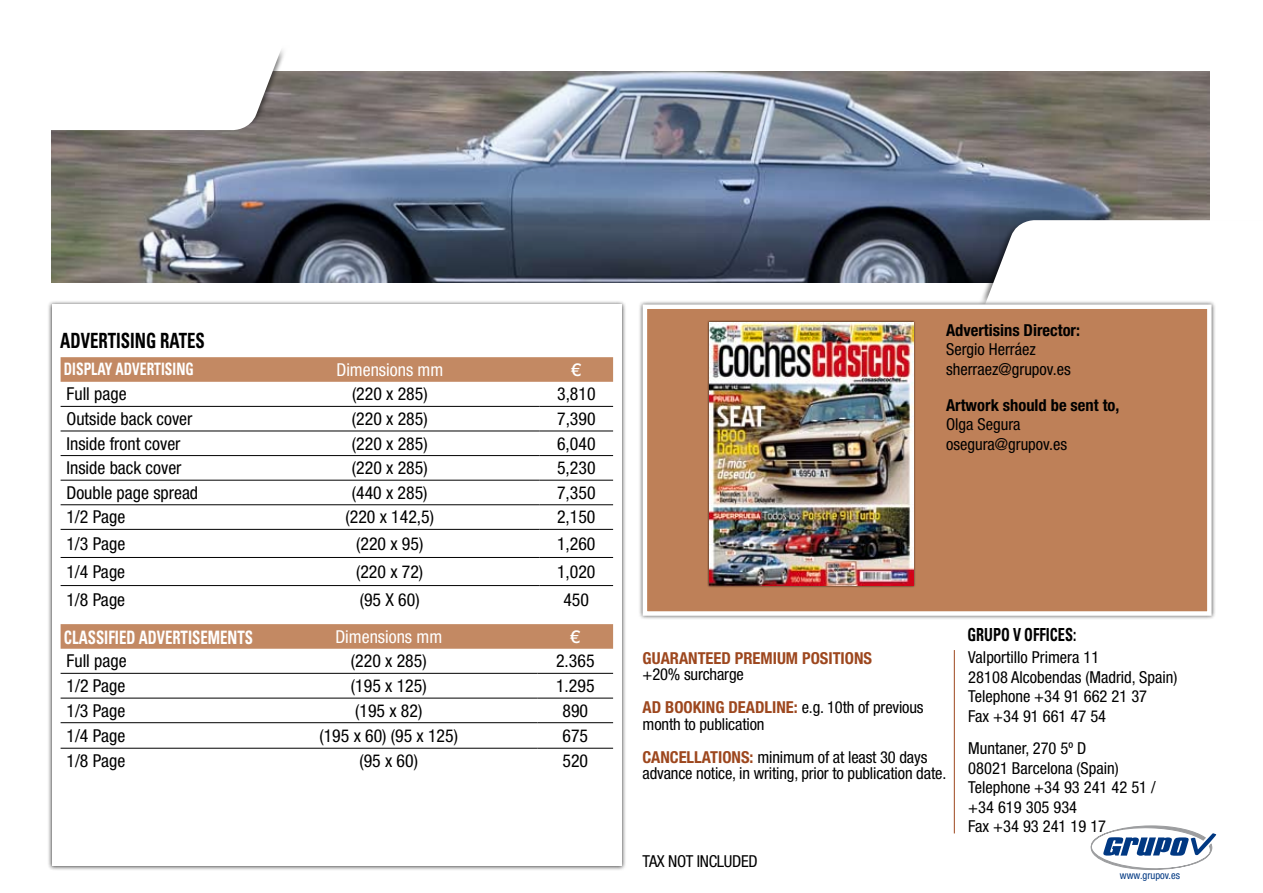
<style>
.page{position:relative;width:1263px;height:893px;background:#fff}
.page>*{position:absolute;margin:0;border:0;box-sizing:border-box;transform-origin:0 0}
.t1{font:700 condensed 21px "Univers LT Std";color:#000;scale:.8 1}
.t2{font:700 condensed 18.45px "Univers LT Std";color:#fff;scale:.8 1}
.t3{font:700 condensed 18px "Univers LT Std";color:#000;scale:.8 1}
.t4{font:condensed 17.85px "Helvetica Neue LT Std";color:#000}
.t5{font:condensed 17.85px "Helvetica Neue LT Std";color:#fff}
.t6{font:500 17.85px "Helvetica Neue LT Std";color:#fff}
.t7{font:700 condensed 17.1px "Univers LT Std";color:#fff;scale:.8 1}
.t8{font:condensed 16.5px/19.5px "Helvetica Neue LT Std";color:#000}
.t9{font:700 condensed 16.5px "Helvetica Neue LT Std";color:#9d471e}
.t10{font:700 condensed 16.5px "Helvetica Neue LT Std";color:#000}
.t11{font:condensed 16.5px "Helvetica Neue LT Std";letter-spacing:-.02em;color:#000}
.t12{font:condensed 10.5px "Helvetica Neue LT Std";color:#003882}
.s1{font-weight:700;color:#9d471e}
</style>
<div class="page">
<img style="left:52px;top:72px;width:1158px;height:210px">
<div style="left:0;top:0;width:332px;height:136px;background:#000;opacity:.5"></div>
<svg style="left:0;top:80px;width:323px;height:50px"></svg>
<div style="left:0;top:0;width:491px;height:80px;background:#fff"></div>
<svg style="left:945px;top:220px;width:265px;height:71px"></svg>
<div style="left:47px;top:300px;width:585px;height:577px;background:#000;opacity:.75"></div>
<div style="left:52px;top:304px;width:569px;height:562px;background:#fff"></div>
<div style="left:638px;top:300px;width:584px;height:326px;background:#000;opacity:.75"></div>
<div style="left:643px;top:304px;width:568px;height:312px;background:#be8058;border:4px solid #fff"></div>
<div style="left:708px;top:320px;width:213px;height:273px;background:#000;opacity:.75"></div>
<img style="left:710px;top:322px;width:203px;height:264px">
<svg style="left:1091px;top:825px;width:125px;height:45px"></svg>
<svg style="left:61px;top:357px;width:552px;height:25px;background:#c38a65"></svg>
<hr style="left:61px;top:406px;width:179px;height:1px;background:#000">
<hr style="left:240px;top:406px;width:300px;height:1px;background:#000">
<hr style="left:540px;top:406px;width:73px;height:1px;background:#000">
<hr style="left:61px;top:431px;width:179px;height:1px;background:#000">
<hr style="left:240px;top:431px;width:300px;height:1px;background:#000">
<hr style="left:540px;top:431px;width:73px;height:1px;background:#000">
<hr style="left:61px;top:455px;width:179px;height:1px;background:#000">
<hr style="left:240px;top:455px;width:300px;height:1px;background:#000">
<hr style="left:540px;top:455px;width:73px;height:1px;background:#000">
<hr style="left:61px;top:480px;width:179px;height:1px;background:#000">
<hr style="left:240px;top:480px;width:300px;height:1px;background:#000">
<hr style="left:540px;top:480px;width:73px;height:1px;background:#000">
<hr style="left:61px;top:504px;width:179px;height:1px;background:#000">
<hr style="left:240px;top:504px;width:300px;height:1px;background:#000">
<hr style="left:540px;top:504px;width:73px;height:1px;background:#000">
<hr style="left:61px;top:529px;width:179px;height:1px;background:#000">
<hr style="left:240px;top:529px;width:300px;height:1px;background:#000">
<hr style="left:540px;top:529px;width:73px;height:1px;background:#000">
<hr style="left:61px;top:557px;width:179px;height:1px;background:#000">
<hr style="left:240px;top:557px;width:300px;height:1px;background:#000">
<hr style="left:540px;top:557px;width:73px;height:1px;background:#000">
<hr style="left:61px;top:585px;width:179px;height:1px;background:#000">
<hr style="left:240px;top:585px;width:300px;height:1px;background:#000">
<hr style="left:540px;top:585px;width:73px;height:1px;background:#000">
<svg style="left:61px;top:624px;width:552px;height:25px;background:#c38a65"></svg>
<hr style="left:61px;top:673px;width:179px;height:1px;background:#000">
<hr style="left:240px;top:673px;width:298px;height:1px;background:#000">
<hr style="left:538px;top:673px;width:75px;height:1px;background:#000">
<hr style="left:61px;top:698px;width:179px;height:1px;background:#000">
<hr style="left:240px;top:698px;width:298px;height:1px;background:#000">
<hr style="left:538px;top:698px;width:75px;height:1px;background:#000">
<hr style="left:61px;top:722px;width:179px;height:1px;background:#000">
<hr style="left:240px;top:722px;width:298px;height:1px;background:#000">
<hr style="left:538px;top:722px;width:75px;height:1px;background:#000">
<hr style="left:61px;top:748px;width:179px;height:1px;background:#000">
<hr style="left:240px;top:748px;width:298px;height:1px;background:#000">
<hr style="left:538px;top:748px;width:75px;height:1px;background:#000">
<hr style="left:954px;top:650px;width:1px;height:183px;background:#9d471e">
<p class="t1" style="left:60px;top:328px;width:182px">ADVERTISING RATES</p>
<p class="t7" style="left:64px;top:358px;width:164px">DISPLAY ADVERTISING</p>
<p class="t5" style="left:336px;top:359px;width:108px">Dimensions mm</p>
<p class="t6" style="left:571px;top:359px;width:11px">€</p>
<p class="t4" style="left:67px;top:384px;width:62px">Full page</p>
<p class="t4" style="left:352px;top:384px;width:77px">(220 x 285)</p>
<p class="t4" style="left:557px;top:384px;width:40px">3,810</p>
<p class="t4" style="left:67px;top:408px;width:127px">Outside back cover</p>
<p class="t4" style="left:352px;top:408px;width:77px">(220 x 285)</p>
<p class="t4" style="left:557px;top:408px;width:40px">7,390</p>
<p class="t4" style="left:66px;top:433px;width:116px">Inside front cover</p>
<p class="t4" style="left:352px;top:433px;width:77px">(220 x 285)</p>
<p class="t4" style="left:557px;top:433px;width:40px">6,040</p>
<p class="t4" style="left:66px;top:458px;width:117px">Inside back cover</p>
<p class="t4" style="left:352px;top:458px;width:77px">(220 x 285)</p>
<p class="t4" style="left:557px;top:458px;width:40px">5,230</p>
<p class="t4" style="left:66px;top:482px;width:133px">Double page spread</p>
<p class="t4" style="left:352px;top:482px;width:77px">(440 x 285)</p>
<p class="t4" style="left:557px;top:482px;width:40px">7,350</p>
<p class="t4" style="left:66px;top:507px;width:60px">1/2 Page</p>
<p class="t4" style="left:345px;top:507px;width:90px">(220 x 142,5)</p>
<p class="t4" style="left:557px;top:507px;width:40px">2,150</p>
<p class="t4" style="left:66px;top:533px;width:60px">1/3 Page</p>
<p class="t4" style="left:356px;top:533px;width:69px">(220 x 95)</p>
<p class="t4" style="left:557px;top:533px;width:40px">1,260</p>
<p class="t4" style="left:66px;top:561px;width:60px">1/4 Page</p>
<p class="t4" style="left:356px;top:561px;width:69px">(220 x 72)</p>
<p class="t4" style="left:557px;top:561px;width:40px">1,020</p>
<p class="t4" style="left:66px;top:589px;width:60px">1/8 Page</p>
<p class="t4" style="left:360px;top:589px;width:61px">(95 X 60)</p>
<p class="t4" style="left:563px;top:589px;width:27px">450</p>
<p class="t2" style="left:64px;top:626px;width:20px">CLASSI</p>
<p class="t2" style="left:108px;top:626px;width:71px">FIED ADVERTISE</p>
<p class="t2" style="left:208px;top:626px;width:27px">MENTS</p>
<p class="t5" style="left:335px;top:626px;width:108px">Dimensions mm</p>
<p class="t6" style="left:570px;top:626px;width:11px">€</p>
<p class="t4" style="left:67px;top:651px;width:62px">Full page</p>
<p class="t4" style="left:351px;top:651px;width:77px">(220 x 285)</p>
<p class="t4" style="left:556px;top:651px;width:40px">2.365</p>
<p class="t4" style="left:66px;top:675px;width:60px">1/2 Page</p>
<p class="t4" style="left:351px;top:675px;width:77px">(195 x 125)</p>
<p class="t4" style="left:556px;top:675px;width:40px">1.295</p>
<p class="t4" style="left:66px;top:700px;width:60px">1/3 Page</p>
<p class="t4" style="left:355px;top:700px;width:69px">(195 x 82)</p>
<p class="t4" style="left:562px;top:700px;width:27px">890</p>
<p class="t4" style="left:66px;top:725px;width:60px">1/4 Page</p>
<p class="t4" style="left:319px;top:725px;width:140px">(195 x 60) (95 x 125)</p>
<p class="t4" style="left:562px;top:725px;width:27px">675</p>
<p class="t4" style="left:66px;top:751px;width:60px">1/8 Page</p>
<p class="t4" style="left:359px;top:751px;width:60px">(95 x 60)</p>
<p class="t4" style="left:562px;top:751px;width:27px">520</p>
<p class="t10" style="left:946px;top:320px;width:136px">ADVERTISINS DIRECTOR:</p>
<p class="t8" style="left:946px;top:340px;width:126px">Sergio Herráez sherraez@grupov.es</p>
<p class="t10" style="left:946px;top:395px;width:175px">ARTWORK SHOULD BE SENT TO,</p>
<p class="t8" style="left:946px;top:415px;width:122px">Olga Segura osegura@grupov.es</p>
<p class="t9" style="left:643px;top:648px;width:28px">GUARANTEED</p>
<p class="t9" style="left:735px;top:648px;width:18px">PREMI</p>
<p class="t9" style="left:777px;top:648px;width:43px">UM POSITIONS</p>
<p class="t8" style="left:643px;top:665px;width:103px">+20% surcharge</p>
<p class="t9" style="left:643px;top:698px;width:105px">AD BOOKING DEADLINE</p>
<p class="t8" style="left:794px;top:698px;width:131px"><span class="s1">:</span> e.g. 10th of previous</p>
<p class="t8" style="left:643px;top:707px;width:286px;line-height:33px">month to publication<br><span class="s1">CANCELLATIONS:</span> minimum of at least 30 days</p>
<p class="t8" style="left:643px;top:764px;width:305px">advance notice, in writing, prior to publication date.</p>
<p class="t11" style="left:643px;top:851px;width:116px">TAX NOT INCLUDED</p>
<p class="t3" style="left:967px;top:624px;width:138px">GRUPO V OFFICES:</p>
<p class="t8" style="left:968px;top:647px;width:211px">Valportillo Primera 11<br>28108 Alcobendas (Madrid, Spain)<br>Telephone +34 91 662 21 37<br>Fax +34 91 661 47 54</p>
<p class="t8" style="left:968px;top:738px;width:189px">Muntaner, 270 5º D<br>08021 Barcelona (Spain)<br>Telephone +34 93 241 42 51 / +34 619 305 934<br>Fax +34 93 241 19 17</p>
<p class="t12" style="left:1120px;top:869px;width:62px">www.grupov.es</p>
</div>
